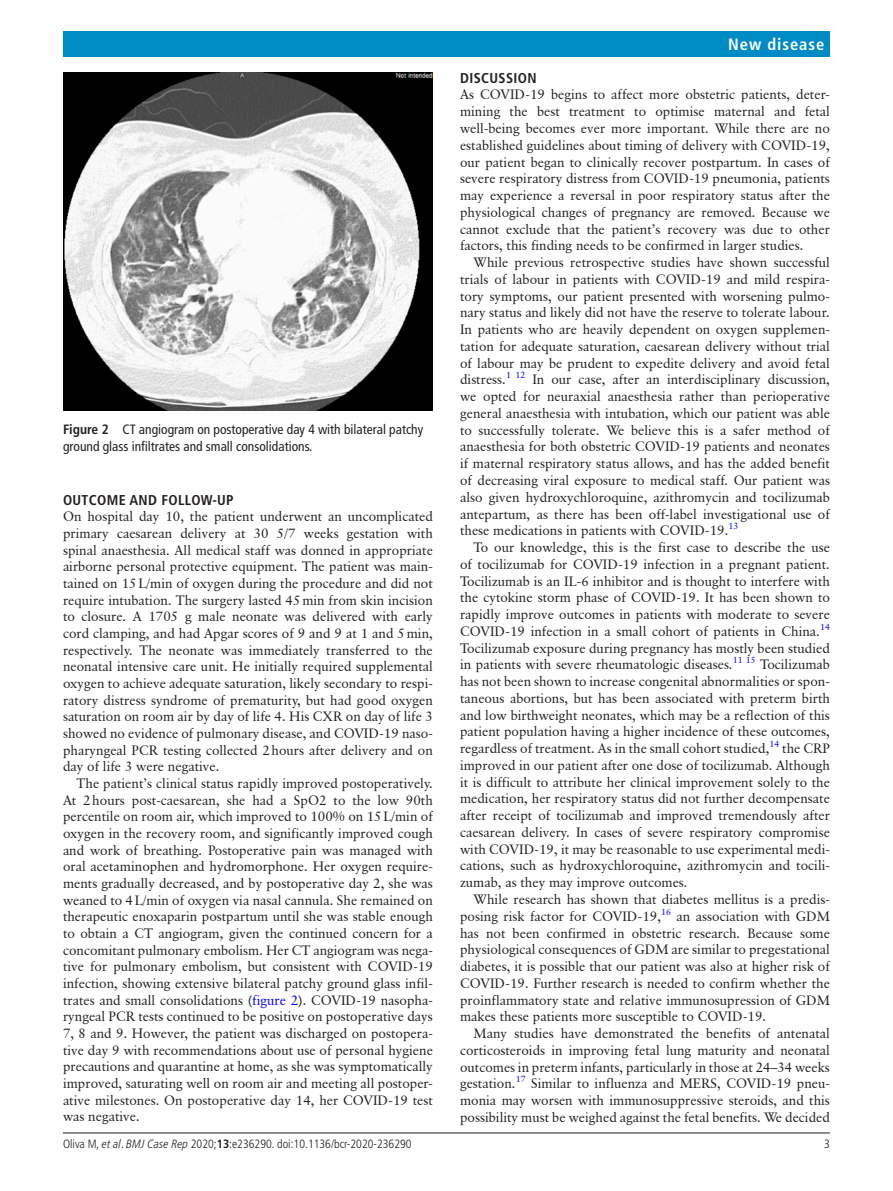
<style>
.page{position:relative;width:893px;height:1191px;background:#fff}
.page>*{position:absolute;margin:0;border:0;box-sizing:border-box;transform-origin:0 0}
.t1{font:700 condensed 16.5px "Frutiger LT Pro";letter-spacing:.055em;color:#fff}
.t2{font:700 condensed 14.25px "Frutiger LT Pro";letter-spacing:.025em;color:#231f20}
.t3{font:13.5px/16.8px "Classical Garamond BT";color:#231f20;text-align:justify}
.t4{font:condensed 13.5px/16.5px "Frutiger LT Pro";color:#231f20}
.t5{font:300 condensed 12px "Frutiger LT Pro";color:#231f20}
.s1{font-weight:700}
.s2{color:#00f}
.s3{font-style:italic}
</style>
<div class="page">
<hr style="left:63px;top:1132px;width:767px;height:1px;background:#231f20">
<div style="left:63px;top:31px;width:767px;height:25px;background:#008bc5"></div>
<img style="left:63px;top:72px;width:370px;height:338px">
<p class="t4" style="left:63px;top:421px;width:362px"><span class="s1">Figure 2</span> CT angiogram on postoperative day 4 with bilateral patchy ground glass infiltrates and small consolidations.</p>
<p class="t2" style="left:63px;top:491px;width:172px">OUTCOME AND FOLLOW-UP</p>
<p class="t3" style="left:63px;top:508px;width:371px">On hospital day 10, the patient underwent an uncomplicated primary caesarean delivery at 30 5/7 weeks gestation with spinal anaesthesia. All medical staff was donned in appropriate airborne personal protective equipment. The patient was main&shy;tained on 15L/min of oxygen during the procedure and did not require intubation. The surgery lasted 45min from skin incision to closure. A 1705 g male neonate was delivered with early cord clamping, and had Apgar scores of 9 and 9 at 1 and 5min, respectively. The neonate was immediately transferred to the neonatal intensive care unit. He initially required supplemental oxygen to achieve adequate saturation, likely secondary to respi&shy;ratory distress syndrome of prematurity, but had good oxygen saturation on room air by day of life 4. His CXR on day of life 3 showed no evidence of pulmonary disease, and COVID-19 naso&shy;pharyngeal PCR testing collected 2hours after delivery and on day of life 3 were negative.</p>
<p class="t3" style="left:63px;top:775px;width:371px;text-indent:14px">The patient’s clinical status rapidly improved postoperatively.<br>At 2hours post-caesarean, she had a SpO2 to the low 90th percentile on room air, which improved to 100% on 15L/min of oxygen in the recovery room, and significantly improved cough and work of breathing. Postoperative pain was managed with oral acetaminophen and hydromorphone. Her oxygen require&shy;ments gradually decreased, and by postoperative day 2, she was weaned to 4L/min of oxygen via nasal cannula. She remained on therapeutic enoxaparin postpartum until she was stable enough to obtain a CT angiogram, given the continued concern for a concomitant pulmonary embolism. Her CT angiogram was nega&shy;tive for pulmonary embolism, but consistent with COVID-19 infection, showing extensive bilateral patchy ground glass infil&shy;trates and small consolidations (<span class="s2">figure 2</span>). COVID-19 nasopha&shy;ryngeal PCR tests continued to be positive on postoperative days 7, 8 and 9. However, the patient was discharged on postopera&shy;tive day 9 with recommendations about use of personal hygiene precautions and quarantine at home, as she was symptomatically improved, saturating well on room air and meeting all postoper&shy;ative milestones. On postoperative day 14, her COVID-19 test was negative.</p>
<p class="t1" style="left:728px;top:34px;width:98px">New disease</p>
<p class="t2" style="left:460px;top:69px;width:78px">DISCUSSION</p>
<p class="t3" style="left:460px;top:86px;width:371px">As COVID-19 begins to affect more obstetric patients, deter&shy;mining the best treatment to optimise maternal and fetal well-being becomes ever more important. While there are no established guidelines about timing of delivery with COVID-19, our patient began to clinically recover postpartum. In cases of severe respiratory distress from COVID-19 pneumonia, patients may experience a reversal in poor respiratory status after the physiological changes of pregnancy are removed. Because we cannot exclude that the patient’s recovery was due to other factors, this finding needs to be confirmed in larger studies.</p>
<p class="t3" style="left:460px;top:254px;width:371px;text-indent:14px">While previous retrospective studies have shown successful trials of labour in patients with COVID-19 and mild respira&shy;tory symptoms, our patient presented with worsening pulmo&shy;nary status and likely did not have the reserve to tolerate labour.<br>In patients who are heavily dependent on oxygen supplemen&shy;tation for adequate saturation, caesarean delivery without trial of labour may be prudent to expedite delivery and avoid fetal distress.<sup>1</sup> <sup>12</sup> In our case, after an interdisciplinary discussion, we opted for neuraxial anaesthesia rather than perioperative general anaesthesia with intubation, which our patient was able to successfully tolerate. We believe this is a safer method of anaesthesia for both obstetric COVID-19 patients and neonates if maternal respiratory status allows, and has the added benefit of decreasing viral exposure to medical staff. Our patient was also given hydroxychloroquine, azithromycin and tocilizumab antepartum, as there has been off-label investigational use of these medications in patients with COVID-19.<sup>13</sup></p>
<p class="t3" style="left:460px;top:539px;width:371px;text-indent:14px">To our knowledge, this is the first case to describe the use of tocilizumab for COVID-19 infection in a pregnant patient.<br>Tocilizumab is an IL-6 inhibitor and is thought to interfere with the cytokine storm phase of COVID-19. It has been shown to rapidly improve outcomes in patients with moderate to severe COVID-19 infection in a small cohort of patients in China.<sup>14<br></sup>Tocilizumab exposure during pregnancy has mostly been studied in patients with severe rheumatologic diseases.<sup>11</sup> <sup>15</sup> Tocilizumab has not been shown to increase congenital abnormalities or spon&shy;taneous abortions, but has been associated with preterm birth and low birthweight neonates, which may be a reflection of this patient population having a higher incidence of these outcomes, regardless of treatment. As in the small cohort studied,<sup>14</sup> the CRP improved in our patient after one dose of tocilizumab. Although it is difficult to attribute her clinical improvement solely to the medication, her respiratory status did not further decompensate after receipt of tocilizumab and improved tremendously after caesarean delivery. In cases of severe respiratory compromise with COVID-19, it may be reasonable to use experimental medi&shy;cations, such as hydroxychloroquine, azithromycin and tocili&shy;zumab, as they may improve outcomes.</p>
<p class="t3" style="left:460px;top:890px;width:371px;text-indent:14px">While research has shown that diabetes mellitus is a predis&shy;posing risk factor for COVID-19,<sup>16</sup> an association with GDM has not been confirmed in obstetric research. Because some physiological consequences of GDM are similar to pregestational diabetes, it is possible that our patient was also at higher risk of COVID-19. Further research is needed to confirm whether the proinflammatory state and relative immunosupression of GDM makes these patients more susceptible to COVID-19.</p>
<p class="t3" style="left:460px;top:1024px;width:371px;text-indent:14px">Many studies have demonstrated the benefits of antenatal corticosteroids in improving fetal lung maturity and neonatal outcomes in preterm infants, particularly in those at 24–34 weeks gestation.<sup>17</sup> Similar to influenza and MERS, COVID-19 pneu&shy;monia may worsen with immunosuppressive steroids, and this possibility must be weighed against the fetal benefits. We decided</p>
<p class="t5" style="left:63px;top:1136px;width:350px">Oliva M, <span class="s3">et al</span>. <span class="s3">BMJ Case Rep</span> 2020;<span class="s1">13</span>:e236290. doi:10.1136/bcr-2020-236290</p>
<p class="t5" style="left:824px;top:1136px;width:7px">3</p>
</div>
